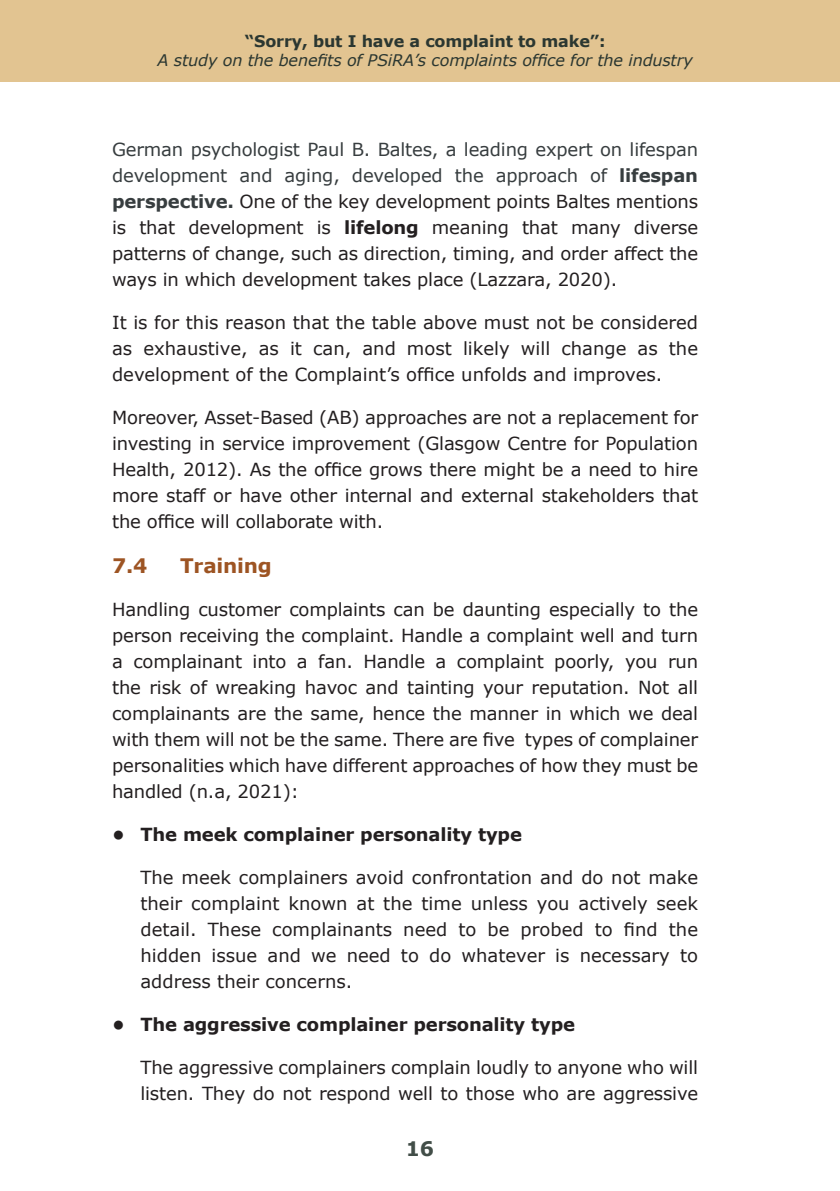
<style>
.page{position:relative;width:840px;height:1191px;background:#fff}
.page>*{position:absolute;margin:0;border:0;box-sizing:border-box;transform-origin:0 0}
.t1{font:700 20px "Verdana";letter-spacing:-.01em;color:#9d5423}
.t2{font:700 20px "Verdana";color:#424e48}
.t3{font:18px/26px "Verdana";letter-spacing:-.01em;color:#231f20;text-align:justify}
.t4{font:700 18px "Verdana";letter-spacing:-.01em;color:#231f20}
.t5{font:italic 16px "Verdana";letter-spacing:-.01em;color:#2b3731}
.t6{font:700 16px "Verdana";letter-spacing:-.01em;color:#2b3731}
.s1{color:#373d3f}
.s2{font-weight:700;color:#373d3f}
.s3{font-weight:700}
</style>
<div class="page">
<div style="left:0;top:0;width:839px;height:82px;background:#e2c491"></div>
<p class="t6" style="left:245px;top:30px;width:362px">“Sorry, but I have a complaint to make”:</p>
<p class="t5" style="left:157px;top:50px;width:536px">A study on the benefits of PSiRA’s complaints office for the industry</p>
<p class="t3" style="left:112px;top:136px;width:587px"><span class="s1">German psychologist Paul B. Baltes, a leading expert on lifespan development and aging, developed the approach of</span> <span class="s2">lifespan perspective.</span> One of the key development points Baltes mentions is that development is <span class="s3">lifelong</span> meaning that many diverse patterns of change, such as direction, timing, and order affect the ways in which development takes place (Lazzara, 2020).</p>
<p class="t3" style="left:112px;top:309px;width:587px">It is for this reason that the table above must not be considered as exhaustive, as it can, and most likely will change as the development of the Complaint’s office unfolds and improves.</p>
<p class="t3" style="left:112px;top:404px;width:587px">Moreover, Asset-Based (AB) approaches are not a replacement for investing in service improvement (Glasgow Centre for Population Health, 2012). As the office grows there might be a need to hire more staff or have other internal and external stakeholders that the office will collaborate with.</p>
<p class="t1" style="left:112px;top:552px;width:37px">7.4</p>
<p class="t1" style="left:180px;top:552px;width:93px">Training</p>
<p class="t3" style="left:112px;top:596px;width:587px">Handling customer complaints can be daunting especially to the person receiving the complaint. Handle a complaint well and turn a complainant into a fan. Handle a complaint poorly, you run the risk of wreaking havoc and tainting your reputation. Not all complainants are the same, hence the manner in which we deal with them will not be the same. There are five types of complainer personalities which have different approaches of how they must be handled (n.a, 2021):</p>
<p class="t4" style="left:112px;top:822px;width:411px">• The meek complainer personality type</p>
<p class="t3" style="left:140px;top:864px;width:559px">The meek complainers avoid confrontation and do not make their complaint known at the time unless you actively seek detail. These complainants need to be probed to find the hidden issue and we need to do whatever is necessary to address their concerns.</p>
<p class="t4" style="left:112px;top:1012px;width:464px">• The aggressive complainer personality type</p>
<p class="t3" style="left:140px;top:1054px;width:559px">The aggressive complainers complain loudly to anyone who will listen. They do not respond well to those who are aggressive</p>
<p class="t2" style="left:405px;top:1135px;width:30px">16</p>
</div>
